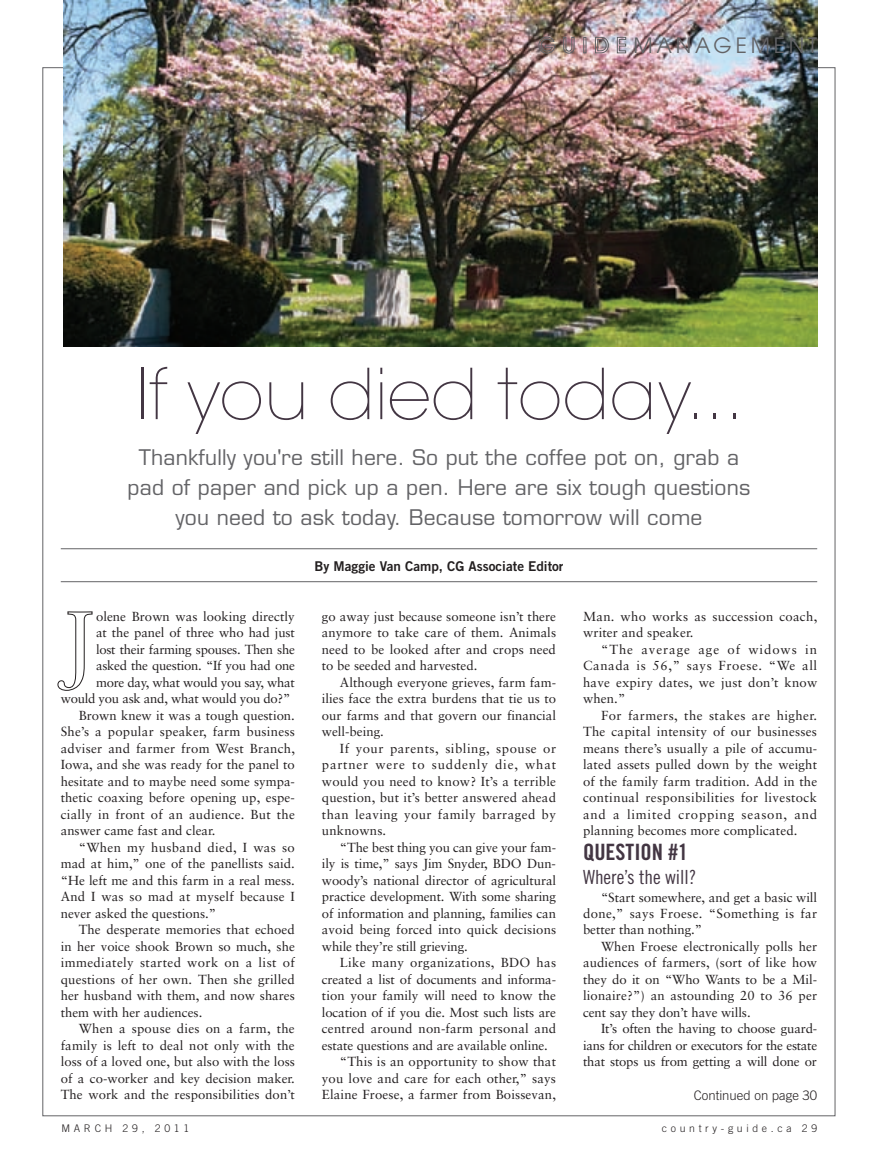
<style>
.page{position:relative;width:878px;height:1161px;background:#fff}
.page>*{position:absolute;margin:0;border:0;box-sizing:border-box;transform-origin:0 0}
.t1{font:200 69.6px "Avant Garde";color:#433643}
.t2{font:22.5px "Trade Gothic Bold Cond Twenty";color:#433643}
.t3{font:21px/30px "Eurostile";letter-spacing:.01em;color:#636366;text-align:center}
.t4{font:21px "Avant Garde";letter-spacing:.18em;color:#636366}
.t5{font:19.5px "Trade Gothic Cond Eighteen";color:#433643}
.t6{font:13.5px "Trade Gothic Bold Two";color:#231f20}
.t7{font:13.2px "Sabon";letter-spacing:.005em;color:#231f20}
.t8{font:13.2px "Sabon";letter-spacing:-.02em;color:#231f20}
.t9{font:13.2px "Sabon";letter-spacing:.025em;color:#231f20}
.t10{font:13.2px "Sabon";letter-spacing:.03em;color:#231f20}
.t11{font:13.2px "Sabon";letter-spacing:.06em;color:#231f20}
.t12{font:13.2px "Sabon";letter-spacing:-.015em;color:#231f20}
.t13{font:13.2px "Sabon";letter-spacing:.04em;color:#231f20}
.t14{font:13.2px "Sabon";letter-spacing:.035em;color:#231f20}
.t15{font:13.2px "Sabon";letter-spacing:.045em;color:#231f20}
.t16{font:13.2px "Sabon";letter-spacing:.07em;color:#231f20}
.t17{font:300 13.2px "Trade Gothic";color:#231f20}
.t18{font:300 10.5px "Trade Gothic";letter-spacing:.35em;color:#231f20}
</style>
<div class="page">
<svg style="left:58px;top:611px;width:34px;height:80px"></svg>
<hr style="left:61px;top:548px;width:756px;height:1px;background:#636366">
<hr style="left:61px;top:581px;width:756px;height:1px;background:#636366">
<img style="left:64px;top:0;width:753px;height:346px">
<svg style="left:538px;top:37px;width:17px;height:17px"></svg>
<svg style="left:563px;top:37px;width:11px;height:17px"></svg>
<div style="left:583px;top:37px;width:3px;height:16px;border:1px solid #636366"></div>
<svg style="left:595px;top:37px;width:13px;height:16px"></svg>
<svg style="left:617px;top:37px;width:9px;height:16px"></svg>
<p class="t4" style="left:633px;top:33px;width:185px">MANAGEMENT</p>
<p class="t1" style="left:136px;top:353px;width:609px">If you died today...</p>
<p class="t3" style="left:128px;top:443px;width:624px">Thankfully you're still here. So put the coffee pot on, grab a pad of paper and pick up a pen. Here are six tough questions you need to ask today. Because tomorrow will come</p>
<p class="t6" style="left:314px;top:558px;width:250px">By Maggie Van Camp, CG Associate Editor</p>
<p class="t7" style="left:96px;top:609px;width:200px">olene Brown was looking directly</p>
<p class="t7" style="left:96px;top:625px;width:200px">at the panel of three who had just</p>
<p class="t8" style="left:96px;top:642px;width:200px">lost their farming spouses. Then she</p>
<p class="t8" style="left:96px;top:658px;width:200px">asked the question. “If you had one</p>
<p class="t8" style="left:96px;top:675px;width:200px">more day, what would you say, what</p>
<p class="t8" style="left:61px;top:691px;width:231px">would you ask and, what would you do?”</p>
<p class="t7" style="left:79px;top:708px;width:218px">Brown knew it was a tough question.</p>
<p class="t7" style="left:61px;top:724px;width:235px">She’s a popular speaker, farm business</p>
<p class="t7" style="left:61px;top:741px;width:236px">adviser and farmer from West Branch,</p>
<p class="t7" style="left:61px;top:757px;width:236px">Iowa, and she was ready for the panel to</p>
<p class="t7" style="left:61px;top:774px;width:236px">hesitate and to maybe need some sympa-</p>
<p class="t7" style="left:61px;top:790px;width:235px">thetic coaxing before opening up, espe-</p>
<p class="t7" style="left:61px;top:807px;width:236px">cially in front of an audience. But the</p>
<p class="t7" style="left:61px;top:823px;width:156px">answer came fast and clear.</p>
<p class="t9" style="left:79px;top:840px;width:217px">“When my husband died, I was so</p>
<p class="t7" style="left:61px;top:856px;width:236px">mad at him,” one of the panellists said.</p>
<p class="t7" style="left:61px;top:873px;width:236px">“He left me and this farm in a real mess.</p>
<p class="t7" style="left:61px;top:889px;width:236px">And I was so mad at myself because I</p>
<p class="t7" style="left:61px;top:906px;width:157px">never asked the questions.”</p>
<p class="t7" style="left:79px;top:922px;width:217px">The desperate memories that echoed</p>
<p class="t7" style="left:61px;top:939px;width:235px">in her voice shook Brown so much, she</p>
<p class="t10" style="left:61px;top:955px;width:235px">immediately started work on a list of</p>
<p class="t7" style="left:61px;top:971px;width:235px">questions of her own. Then she grilled</p>
<p class="t7" style="left:61px;top:988px;width:236px">her husband with them, and now shares</p>
<p class="t7" style="left:61px;top:1004px;width:143px">them with her audiences.</p>
<p class="t7" style="left:79px;top:1021px;width:217px">When a spouse dies on a farm, the</p>
<p class="t7" style="left:61px;top:1037px;width:235px">family is left to deal not only with the</p>
<p class="t7" style="left:61px;top:1054px;width:235px">loss of a loved one, but also with the loss</p>
<p class="t7" style="left:61px;top:1070px;width:236px">of a co-worker and key decision maker.</p>
<p class="t7" style="left:61px;top:1087px;width:236px">The work and the responsibilities don’t</p>
<p class="t7" style="left:322px;top:608px;width:236px">go away just because someone isn’t there</p>
<p class="t7" style="left:322px;top:625px;width:236px">anymore to take care of them. Animals</p>
<p class="t7" style="left:322px;top:641px;width:235px">need to be looked after and crops need</p>
<p class="t7" style="left:322px;top:658px;width:157px">to be seeded and harvested.</p>
<p class="t7" style="left:340px;top:674px;width:218px">Although everyone grieves, farm fam-</p>
<p class="t7" style="left:322px;top:691px;width:236px">ilies face the extra burdens that tie us to</p>
<p class="t7" style="left:322px;top:707px;width:236px">our farms and that govern our financial</p>
<p class="t7" style="left:322px;top:724px;width:63px">well-being.</p>
<p class="t13" style="left:340px;top:740px;width:218px">If your parents, sibling, spouse or</p>
<p class="t11" style="left:322px;top:757px;width:236px">partner were to suddenly die, what</p>
<p class="t7" style="left:322px;top:773px;width:236px">would you need to know? It’s a terrible</p>
<p class="t7" style="left:322px;top:790px;width:235px">question, but it’s better answered ahead</p>
<p class="t10" style="left:322px;top:806px;width:235px">than leaving your family barraged by</p>
<p class="t7" style="left:322px;top:823px;width:66px">unknowns.</p>
<p class="t7" style="left:340px;top:839px;width:217px">“The best thing you can give your fam-</p>
<p class="t7" style="left:322px;top:856px;width:235px">ily is time,” says Jim Snyder, BDO Dun-</p>
<p class="t7" style="left:322px;top:872px;width:236px">woody’s national director of agricultural</p>
<p class="t7" style="left:322px;top:889px;width:235px">practice development. With some sharing</p>
<p class="t7" style="left:322px;top:905px;width:235px">of information and planning, families can</p>
<p class="t7" style="left:322px;top:922px;width:236px">avoid being forced into quick decisions</p>
<p class="t7" style="left:322px;top:938px;width:147px">while they’re still grieving.</p>
<p class="t9" style="left:340px;top:955px;width:218px">Like many organizations, BDO has</p>
<p class="t7" style="left:322px;top:971px;width:236px">created a list of documents and informa-</p>
<p class="t7" style="left:322px;top:988px;width:236px">tion your family will need to know the</p>
<p class="t7" style="left:322px;top:1004px;width:235px">location of if you die. Most such lists are</p>
<p class="t7" style="left:322px;top:1021px;width:236px">centred around non-farm personal and</p>
<p class="t7" style="left:322px;top:1037px;width:227px">estate questions and are available online.</p>
<p class="t7" style="left:340px;top:1054px;width:217px">“This is an opportunity to show that</p>
<p class="t7" style="left:322px;top:1070px;width:235px">you love and care for each other,” says</p>
<p class="t7" style="left:322px;top:1087px;width:235px">Elaine Froese, a farmer from Boissevan,</p>
<p class="t7" style="left:583px;top:608px;width:236px">Man. who works as succession coach,</p>
<p class="t7" style="left:583px;top:625px;width:112px">writer and speaker.</p>
<p class="t16" style="left:601px;top:641px;width:217px">“The average age of widows in</p>
<p class="t15" style="left:583px;top:658px;width:236px">Canada is 56,” says Froese. “We all</p>
<p class="t7" style="left:583px;top:674px;width:236px">have expiry dates, we just don’t know</p>
<p class="t7" style="left:583px;top:691px;width:44px">when.”</p>
<p class="t14" style="left:601px;top:707px;width:218px">For farmers, the stakes are higher.</p>
<p class="t7" style="left:583px;top:724px;width:235px">The capital intensity of our businesses</p>
<p class="t7" style="left:583px;top:740px;width:236px">means there’s usually a pile of accumu-</p>
<p class="t7" style="left:583px;top:757px;width:235px">lated assets pulled down by the weight</p>
<p class="t7" style="left:583px;top:773px;width:236px">of the family farm tradition. Add in the</p>
<p class="t9" style="left:583px;top:790px;width:235px">continual responsibilities for livestock</p>
<p class="t11" style="left:583px;top:806px;width:235px">and a limited cropping season, and</p>
<p class="t7" style="left:583px;top:823px;width:216px">planning becomes more complicated.</p>
<p class="t2" style="left:583px;top:838px;width:106px">QUESTION #1</p>
<p class="t5" style="left:583px;top:865px;width:115px">Where’s the will?</p>
<p class="t7" style="left:601px;top:889px;width:217px">“Start somewhere, and get a basic will</p>
<p class="t9" style="left:583px;top:906px;width:236px">done,” says Froese. “Something is far</p>
<p class="t7" style="left:583px;top:922px;width:121px">better than nothing.”</p>
<p class="t7" style="left:601px;top:939px;width:217px">When Froese electronically polls her</p>
<p class="t7" style="left:583px;top:955px;width:235px">audiences of farmers, (sort of like how</p>
<p class="t7" style="left:583px;top:972px;width:235px">they do it on “Who Wants to be a Mil-</p>
<p class="t7" style="left:583px;top:988px;width:235px">lionaire?”) an astounding 20 to 36 per</p>
<p class="t7" style="left:583px;top:1005px;width:169px">cent say they don’t have wills.</p>
<p class="t7" style="left:601px;top:1021px;width:218px">It’s often the having to choose guard-</p>
<p class="t8" style="left:583px;top:1038px;width:235px">ians for children or executors for the estate</p>
<p class="t12" style="left:583px;top:1054px;width:235px">that stops us from getting a will done or</p>
<p class="t17" style="left:693px;top:1087px;width:125px">Continued on page 30</p>
<p class="t18" style="left:61px;top:1122px;width:129px">March 29, 2011</p>
<p class="t18" style="left:661px;top:1122px;width:157px">country-guide.ca 29</p>
</div>
